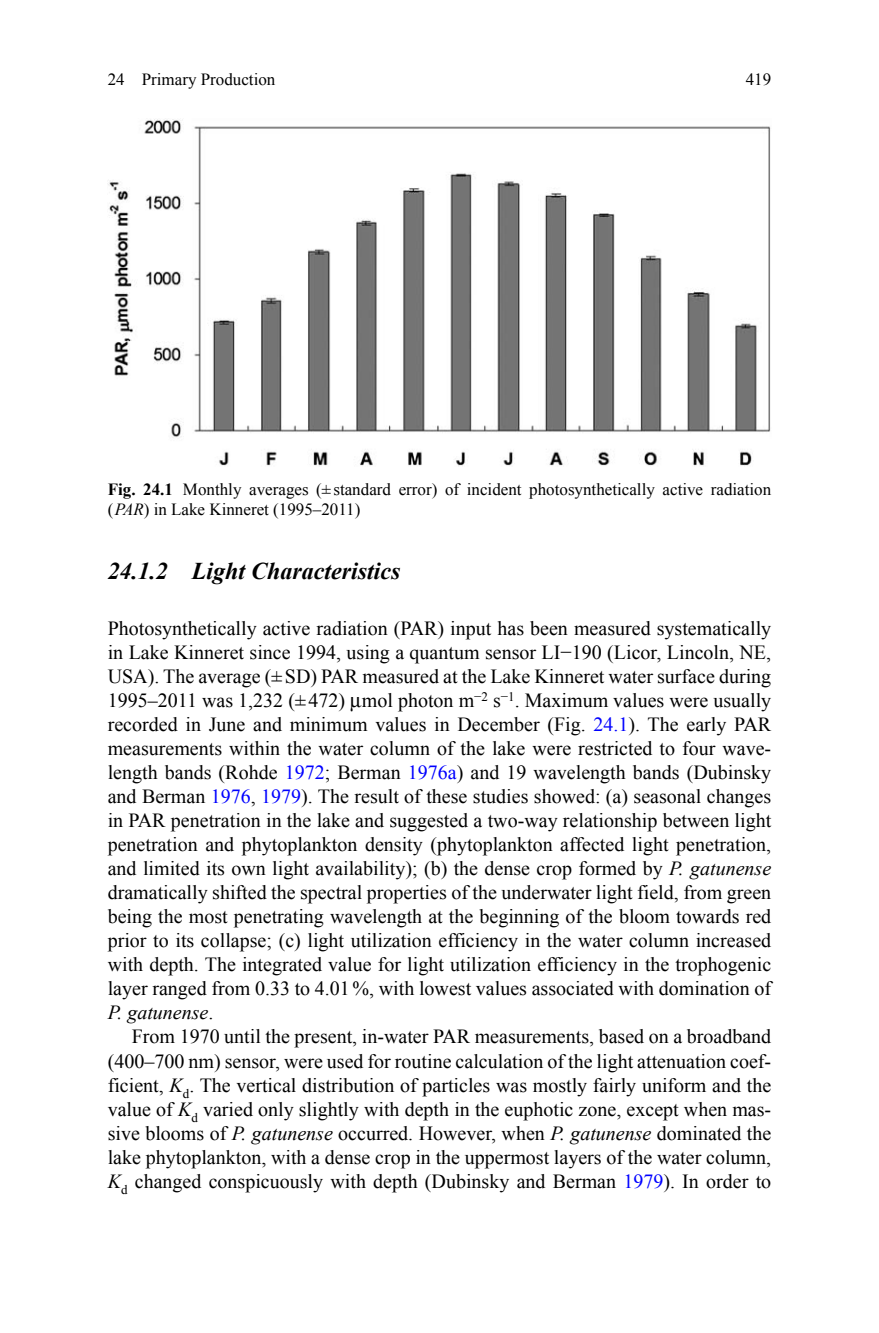
<style>
.page{position:relative;width:879px;height:1333px;background:#fff}
.page>*{position:absolute;margin:0;border:0;box-sizing:border-box;transform-origin:0 0}
.t1{font:italic 700 24px "Times New Roman";color:#000}
.t2{font:20px/24px "Times New Roman";color:#000;text-align:justify}
.t3{font:17px/20px "Times New Roman";color:#000}
.s1{font-weight:700}
.s2{font-style:italic}
.s3{color:#00f}
</style>
<div class="page">
<img style="left:108px;top:119px;width:663px;height:347px">
<p class="t3" style="left:108px;top:69px;width:169px">24 Primary Production</p>
<p class="t3" style="left:746px;top:69px;width:27px">419</p>
<p class="t3" style="left:108px;top:479px;width:665px"><span class="s1">Fig. 24.1</span> Monthly averages (±standard error) of incident photosynthetically active radiation ( <span class="s2">PAR</span>) in Lake Kinneret (1995–2011)</p>
<p class="t1" style="left:108px;top:554px;width:294px">24.1.2 Light Characteristics</p>
<p class="t2" style="left:108px;top:616px;width:665px">Photosynthetically active radiation (PAR) input has been measured systematically in Lake Kinneret since 1994, using a quantum sensor LI−190 (Licor, Lincoln, NE, USA). The average (±SD) PAR measured at the Lake Kinneret water surface during 1995–2011 was 1,232 (±472) mol photon m<sup>−2</sup> s<sup>−1</sup>. Maximum values were usually recorded in June and minimum values in December (Fig. <span class="s3">24.1</span>). The early PAR measurements within the water column of the lake were restricted to four wave&shy;length bands (Rohde <span class="s3">1972</span>; Berman <span class="s3">1976a</span>) and 19 wavelength bands (Dubinsky and Berman <span class="s3">1976</span>, <span class="s3">1979</span>). The result of these studies showed: (a) seasonal changes in PAR penetration in the lake and suggested a two-way relationship between light penetration and phytoplankton density (phytoplankton affected light penetration, and limited its own light availability); (b) the dense crop formed by <span class="s2">P. gatunense </span>dramatically shifted the spectral properties of the underwater light field, from green being the most penetrating wavelength at the beginning of the bloom towards red prior to its collapse; (c) light utilization efficiency in the water column increased with depth. The integrated value for light utilization efficiency in the trophogenic layer ranged from 0.33 to 4.01%, with lowest values associated with domination of <span class="s2">P. gatunense</span>.</p>
<p class="t2" style="left:108px;top:1024px;width:665px;text-indent:24px">From 1970 until the present, in-water PAR measurements, based on a broadband (400–700 nm) sensor, were used for routine calculation of the light attenuation coef&shy;ficient, <span class="s2">K</span><sub>d</sub>. The vertical distribution of particles was mostly fairly uniform and the value of <span class="s2">K</span><sub>d</sub> varied only slightly with depth in the euphotic zone, except when mas&shy;sive blooms of <span class="s2">P. gatunense</span> occurred. However, when <span class="s2">P. gatunense</span> dominated the lake phytoplankton, with a dense crop in the uppermost layers of the water column, <span class="s2">K</span><sub>d</sub> changed conspicuously with depth (Dubinsky and Berman <span class="s3">1979</span>). In order to</p>
</div>
